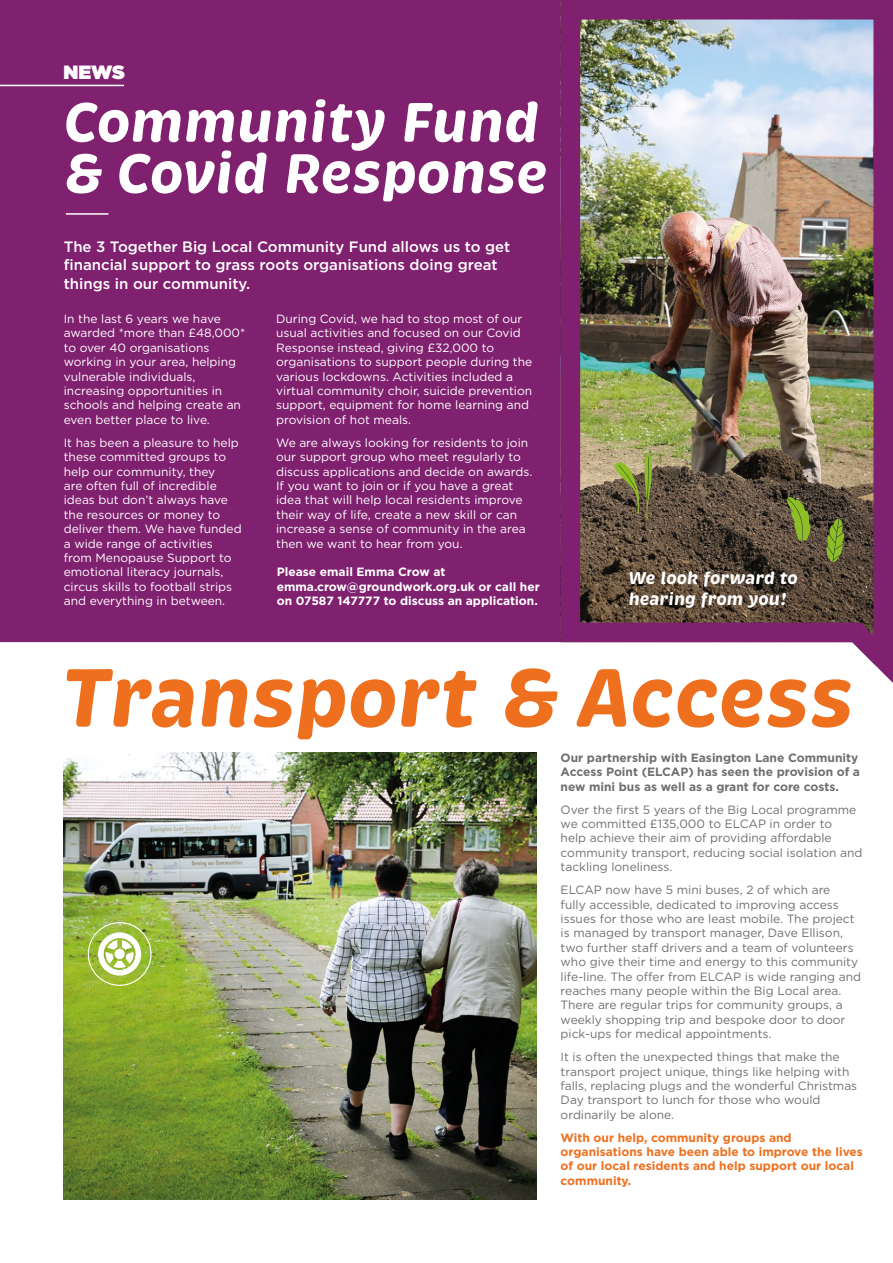
<style>
.page{position:relative;width:893px;height:1263px;background:#fff}
.page>*{position:absolute;margin:0;border:0;box-sizing:border-box;transform-origin:0 0}
.t1{font:italic 700 84.6px "Brevia";letter-spacing:-.005em;color:#ee701e}
.t2{font:italic 700 56.85px/51.2px "Brevia";letter-spacing:-.005em;color:#fff}
.t3{font:900 19.2px "Gotham";color:#fff}
.t4{font:italic 700 17.55px/21px "Brevia";color:#fff}
.t5{font:500 15px/18px "Gotham";color:#fff}
.t6{font:12px/14.4px "Gotham";color:#fff}
.t7{font:12px/14.4px "Gotham";color:#706f6f}
.t8{font:700 12px/14.4px "Gotham";color:#ee701e}
.t9{font:700 12px/14.4px "Gotham";color:#706f6f}
.t10{font:700 12px/14.4px "Gotham";color:#fff}
</style>
<div class="page">
<img style="left:64px;top:752px;width:473px;height:447px">
<svg style="left:98px;top:932px;width:43px;height:43px"></svg>
<div style="left:88px;top:922px;width:63px;height:64px;border:1px solid #fff;border-radius:50%"></div>
<div style="left:0;top:0;width:551px;height:643px;background:#802170"></div>
<img style="left:551px;top:0;width:342px;height:683px">
<svg style="left:608px;top:451px;width:46px;height:68px"></svg>
<hr style="left:647px;top:456px;width:2px;height:44px;background:#2d3836">
<svg style="left:785px;top:496px;width:27px;height:44px"></svg>
<svg style="left:824px;top:516px;width:21px;height:46px"></svg>
<hr style="left:66px;top:213px;width:42px;height:2px;background:#fff">
<hr style="left:0;top:85px;width:124px;height:1px;background:#fff">
<p class="t3" style="left:64px;top:59px;width:63px">NEWS</p>
<p class="t2" style="left:64px;top:97px;width:486px">Community Fund &amp; Covid Response</p>
<p class="t5" style="left:64px;top:238px;width:448px">The 3 Together Big Local Community Fund allows us to get financial support to grass roots organisations doing great things in our community.</p>
<p class="t6" style="left:64px;top:311px;width:183px">In the last 6 years we have awarded *more than £48,000* to over 40 organisations working in your area, helping vulnerable individuals, increasing opportunities in schools and helping create an even better place to live.</p>
<p class="t6" style="left:64px;top:435px;width:179px">It has been a pleasure to help these committed groups to help our community, they<br>are often full of incredible ideas but don’t always have the resources or money to deliver them. We have funded a wide range of activities from Menopause Support to emotional literacy journals, circus skills to football strips and everything in between.</p>
<p class="t6" style="left:276px;top:311px;width:258px">During Covid, we had to stop most of our usual activities and focused on our Covid Response instead, giving £32,000 to organisations to support people during the various lockdowns. Activities included a virtual community choir, suicide prevention support, equipment for home learning and provision of hot meals.</p>
<p class="t6" style="left:276px;top:435px;width:258px">We are always looking for residents to join our support group who meet regularly to discuss applications and decide on awards.<br>If you want to join or if you have a great idea that will help local residents improve their way of life, create a new skill or can increase a sense of community in the area then we want to hear from you.</p>
<p class="t10" style="left:277px;top:565px;width:264px">Please email Emma Crow at emma.crow@groundwork.org.uk or call her on 07587 147777 to discuss an application.</p>
<p class="t4" style="left:629px;top:568px;width:171px">We look forward to hearing from you!</p>
<p class="t1" style="left:64px;top:645px;width:792px">Transport &amp; Access</p>
<p class="t9" style="left:561px;top:750px;width:301px">Our partnership with Easington Lane Community<br>Access Point (ELCAP) has seen the provision of a new mini bus as well as a grant for core costs.</p>
<p class="t7" style="left:561px;top:802px;width:303px">Over the first 5 years of the Big Local programme we committed £135,000 to ELCAP in order to<br>help achieve their aim of providing affordable community transport, reducing social isolation and tackling loneliness.</p>
<p class="t7" style="left:561px;top:882px;width:302px">ELCAP now have 5 mini buses, 2 of which are<br>fully accessible, dedicated to improving access issues for those who are least mobile. The project is managed by transport manager, Dave Ellison, two further staff drivers and a team of volunteers who give their time and energy to this community life-line. The offer from ELCAP is wide ranging and reaches many people within the Big Local area.<br>There are regular trips for community groups, a weekly shopping trip and bespoke door to door pick-ups for medical appointments.</p>
<p class="t7" style="left:561px;top:1049px;width:298px">It is often the unexpected things that make the transport project unique, things like helping with falls, replacing plugs and the wonderful Christmas Day transport to lunch for those who would ordinarily be alone.</p>
<p class="t8" style="left:561px;top:1130px;width:304px">With our help, community groups and organisations have been able to improve the lives of our local residents and help support our local community.</p>
</div>
